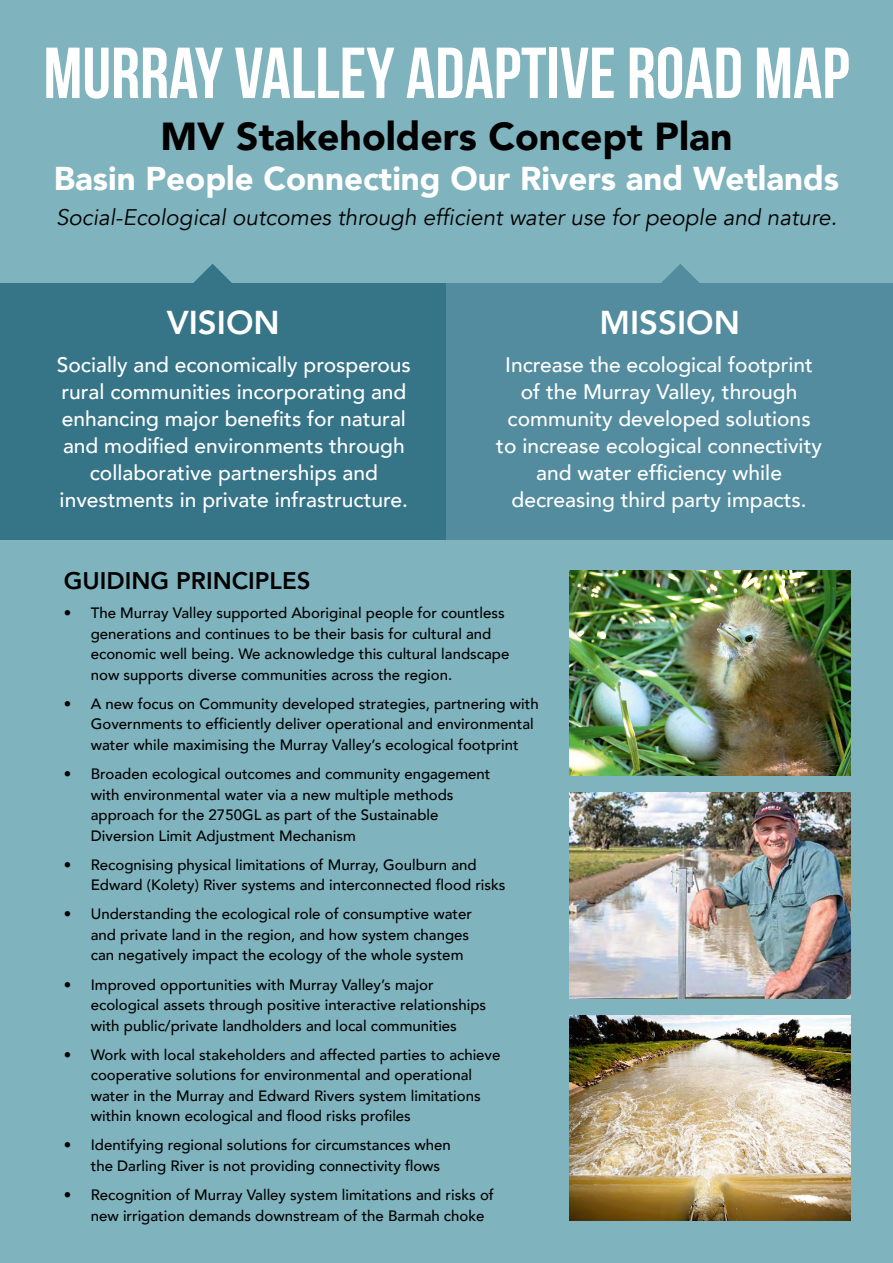
<style>
.page{position:relative;width:893px;height:1263px;background:#7fb3be}
.page>*{position:absolute;margin:0;border:0;box-sizing:border-box;transform-origin:0 0}
.t1{font:72px "Bebas Neue";color:#fff}
.t2{font:900 39px "Avenir";color:#000}
.t3{font:900 33px "Avenir";color:#fff}
.t4{font:800 33px "Avenir";color:#fff}
.t5{font:800 24px "Avenir";color:#000}
.t6{font:italic 22.5px "Avenir";color:#000}
.t7{font:500 21px/27px "Avenir";color:#fff;text-align:center}
.t8{font:500 15px/20.5px "Avenir";color:#000}
</style>
<div class="page">
<div style="left:0;top:284px;width:446px;height:256px;background:#367488"></div>
<div style="left:446px;top:284px;width:447px;height:256px;background:#538c9e"></div>
<svg style="left:192px;top:264px;width:41px;height:20px"></svg>
<svg style="left:660px;top:264px;width:41px;height:20px"></svg>
<img style="left:570px;top:570px;width:280px;height:205px">
<img style="left:570px;top:793px;width:280px;height:205px">
<img style="left:570px;top:1015px;width:280px;height:205px">
<h1 class="t1" style="left:43px;top:34px;width:807px">MURRAY VALLEY ADAPTIVE ROAD MAP</h1>
<h2 class="t2" style="left:160px;top:103px;width:573px">MV Stakeholders Concept Plan</h2>
<h3 class="t3" style="left:54px;top:150px;width:787px">Basin People Connecting Our Rivers and Wetlands</h3>
<h3 class="t6" style="left:56px;top:203px;width:782px">Social-Ecological outcomes through efficient water use for people and nature.</h3>
<h3 class="t4" style="left:167px;top:297px;width:115px">VISION</h3>
<h3 class="t4" style="left:599px;top:297px;width:142px">MISSION</h3>
<h3 class="t7" style="left:57px;top:350px;width:356px">Socially and economically prosperous rural communities incorporating and enhancing major benefits for natural and modified environments through collaborative partnerships and investments in private infrastructure.</h3>
<h3 class="t7" style="left:496px;top:350px;width:327px">Increase the ecological footprint of the Murray Valley, through community developed solutions to increase ecological connectivity and water efficiency while decreasing third party impacts.</h3>
<h3 class="t5" style="left:64px;top:562px;width:248px">GUIDING PRINCIPLES</h3>
<p class="t8" style="left:91px;top:602px;width:420px;text-indent:-27px">• The Murray Valley supported Aboriginal people for countless generations and continues to be their basis for cultural and economic well being. We acknowledge this cultural landscape now supports diverse communities across the region.</p>
<p class="t8" style="left:91px;top:692px;width:449px;text-indent:-27px">• A new focus on Community developed strategies, partnering with<br>Governments to efficiently deliver operational and environmental water while maximising the Murray Valley’s ecological footprint</p>
<p class="t8" style="left:91px;top:763px;width:401px;text-indent:-27px">• Broaden ecological outcomes and community engagement with environmental water via a new multiple methods approach for the 2750GL as part of the Sustainable Diversion Limit Adjustment Mechanism</p>
<p class="t8" style="left:91px;top:853px;width:416px;text-indent:-27px">• Recognising physical limitations of Murray, Goulburn and<br>Edward (Kolety) River systems and interconnected flood risks</p>
<p class="t8" style="left:91px;top:903px;width:383px;text-indent:-27px">• Understanding the ecological role of consumptive water and private land in the region, and how system changes can negatively impact the ecology of the whole system</p>
<p class="t8" style="left:91px;top:973px;width:397px;text-indent:-27px">• Improved opportunities with Murray Valley’s major ecological assets through positive interactive relationships with public/private landholders and local communities</p>
<p class="t8" style="left:91px;top:1043px;width:411px;text-indent:-27px">• Work with local stakeholders and affected parties to achieve cooperative solutions for environmental and operational water in the Murray and Edward Rivers system limitations within known ecological and flood risks profiles</p>
<p class="t8" style="left:91px;top:1134px;width:362px;text-indent:-27px">• Identifying regional solutions for circumstances when the Darling River is not providing connectivity flows</p>
<p class="t8" style="left:91px;top:1184px;width:405px;text-indent:-27px">• Recognition of Murray Valley system limitations and risks of new irrigation demands downstream of the Barmah choke</p>
</div>
